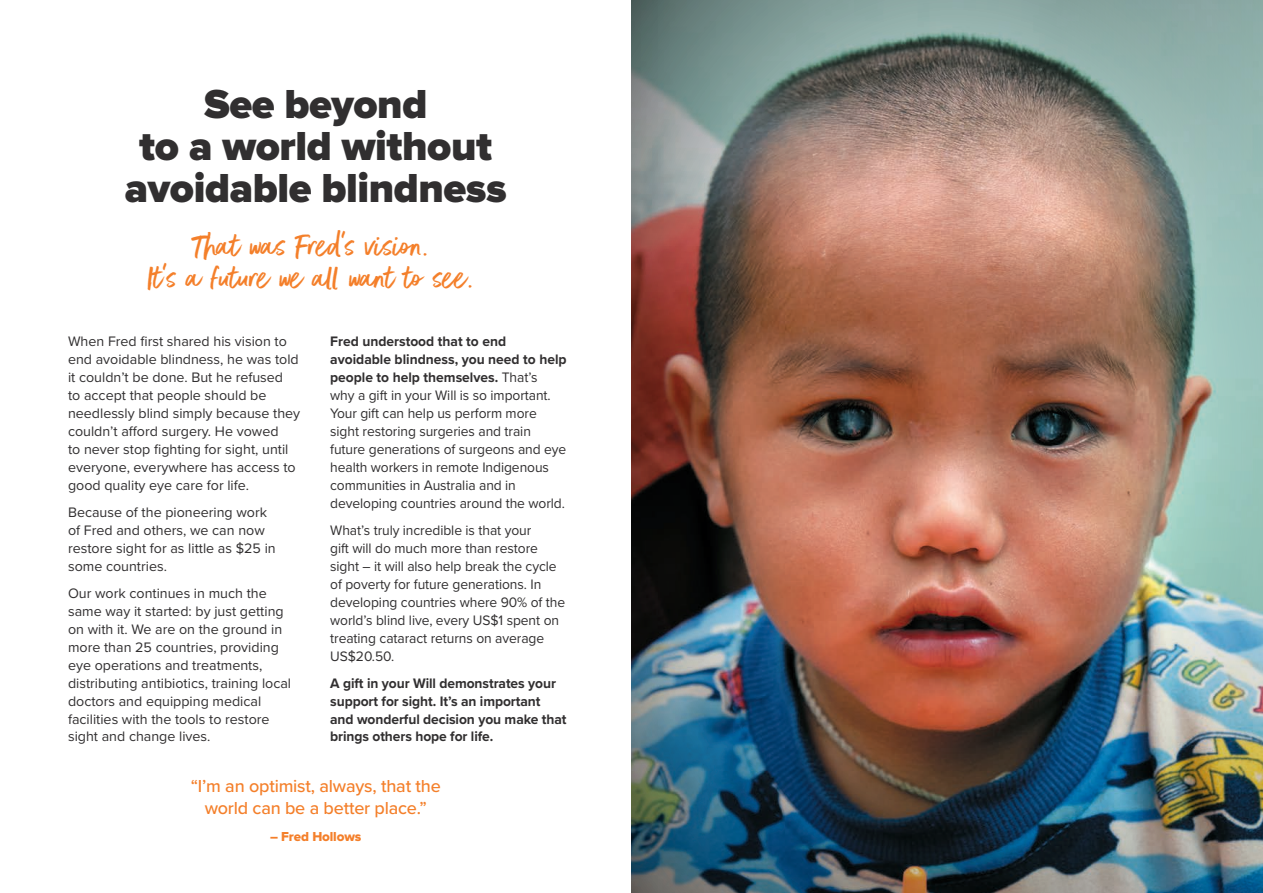
<style>
.page{position:relative;width:1263px;height:893px;background:#fff}
.page>*{position:absolute;margin:0;border:0;box-sizing:border-box;transform-origin:0 0}
.t1{font:900 42px/42px "Proxima Nova";letter-spacing:-.01em;color:#312f30;text-align:center}
.t2{font:39px/31.8px "Better Times";color:#f47f2a;text-align:center}
.t3{font:500 18px/21.6px "Proxima Nova";letter-spacing:-.01em;color:#f47f2a;text-align:center}
.t4{font:14.25px/18px "Proxima Nova";color:#312f30}
.t5{font:700 14.25px/18px "Proxima Nova";letter-spacing:-.005em;color:#312f30}
.t6{font:13.5px "Proxima Nova Extrabld";letter-spacing:-.01em;color:#f47f2a}
.s1{font-weight:700}
</style>
<div class="page">
<img style="left:631px;top:0;width:632px;height:893px">
<p class="t1" style="left:125px;top:85px;width:383px">See beyond<br>to a world without avoidable blindness</p>
<p class="t2" style="left:147px;top:232px;width:328px">That was Fred’s vision.<br>It’s a future we all want to see.</p>
<p class="t4" style="left:68px;top:333px;width:234px">When Fred first shared his vision to end avoidable blindness, he was told it couldn’t be done. But he refused<br>to accept that people should be needlessly blind simply because they couldn’t afford surgery. He vowed<br>to never stop fighting for sight, until everyone, everywhere has access to good quality eye care for life.</p>
<p class="t4" style="left:68px;top:503px;width:209px">Because of the pioneering work of Fred and others, we can now restore sight for as little as $25 in some countries.</p>
<p class="t4" style="left:68px;top:584px;width:225px">Our work continues in much the same way it started: by just getting on with it. We are on the ground in more than 25 countries, providing eye operations and treatments, distributing antibiotics, training local doctors and equipping medical facilities with the tools to restore sight and change lives.</p>
<p class="t4" style="left:330px;top:333px;width:238px"><span class="s1">Fred understood that to end avoidable blindness, you need to help people to help themselves.</span> That’s<br>why a gift in your Will is so important.<br>Your gift can help us perform more sight restoring surgeries and train future generations of surgeons and eye health workers in remote Indigenous communities in Australia and in developing countries around the world.</p>
<p class="t4" style="left:330px;top:521px;width:237px">What’s truly incredible is that your<br>gift will do much more than restore sight – it will also help break the cycle of poverty for future generations. In developing countries where 90% of the world’s blind live, every US$1 spent on treating cataract returns on average US$20.50.</p>
<p class="t5" style="left:330px;top:673px;width:238px">A gift in your Will demonstrates your support for sight. It’s an important and wonderful decision you make that brings others hope for life.</p>
<p class="t3" style="left:191px;top:775px;width:252px">“I’m an optimist, always, that the world can be a better place.”</p>
<p class="t6" style="left:270px;top:831px;width:93px">– Fred Hollows</p>
</div>
